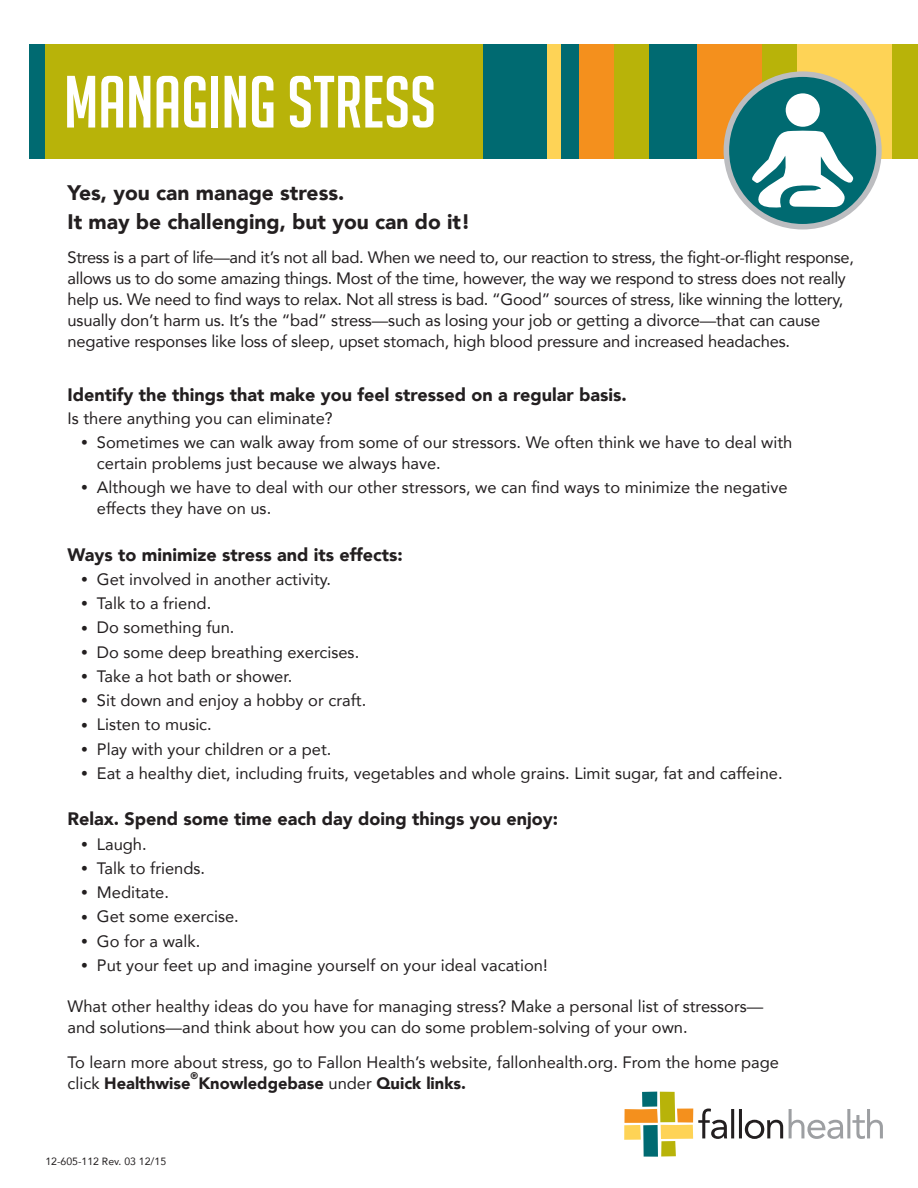
<style>
.page{position:relative;width:918px;height:1188px;background:#fff}
.page>*{position:absolute;margin:0;border:0;box-sizing:border-box;transform-origin:0 0}
.t1{font:72px "Big Noodle Titling";color:#fff}
.t2{font:900 21px/28.5px "Avenir";color:#231f20}
.t3{font:900 18px "Avenir";color:#231f20}
.t4{font:16.5px/21px "Avenir";color:#231f20}
.t5{font:16.5px/21px "Avenir";letter-spacing:-.02em;color:#231f20}
.t6{font:900 16.5px "Avenir";color:#231f20}
.t7{font:10.5px "Avenir";color:#231f20}
.t8{font:900 9.6px "Avenir";color:#231f20}
.s1{font-size:13.5px}
.s2{font-weight:900}
.s3{font-weight:400}
</style>
<div class="page">
<div style="left:649px;top:45px;width:68px;height:114px;background:#006a71"></div>
<div style="left:44px;top:45px;width:456px;height:114px;background:#b8b309"></div>
<div style="left:697px;top:45px;width:66px;height:114px;background:#f4901d"></div>
<div style="left:561px;top:45px;width:19px;height:114px;background:#006a71"></div>
<div style="left:29px;top:45px;width:16px;height:114px;background:#006a71"></div>
<div style="left:483px;top:45px;width:64px;height:114px;background:#006a71"></div>
<div style="left:885px;top:45px;width:33px;height:114px;background:#b8b309"></div>
<div style="left:614px;top:45px;width:35px;height:114px;background:#b8b309"></div>
<div style="left:579px;top:45px;width:35px;height:114px;background:#f4901d"></div>
<div style="left:547px;top:45px;width:14px;height:114px;background:#fed356"></div>
<div style="left:797px;top:45px;width:95px;height:114px;background:#fed356"></div>
<div style="left:762px;top:45px;width:35px;height:114px;background:#b8b309"></div>
<svg style="left:789px;top:1109px;width:94px;height:30px"></svg>
<svg style="left:624px;top:1092px;width:159px;height:65px"></svg>
<div style="left:726px;top:74px;width:153px;height:153px;background:#006a71;border-radius:50%"></div>
<div style="left:786px;top:93px;width:34px;height:34px;background:#fff;border-radius:50%"></div>
<svg style="left:748px;top:130px;width:108px;height:79px"></svg>
<div style="left:724px;top:71px;width:158px;height:158px;border:6px solid #bcbdc0;border-radius:50%"></div>
<h1 class="t1" style="left:64px;top:63px;width:374px">MANAGING STRESS</h1>
<p class="t2" style="left:68px;top:178px;width:404px">Yes, you can manage stress.<br>It may be challenging, but you can do it!</p>
<p class="t5" style="left:68px;top:247px;width:788px">Stress is a part of life—and it’s not all bad. When we need to, our reaction to stress, the fight-or-flight response, allows us to do some amazing things. Most of the time, however, the way we respond to stress does not really help us. We need to find ways to relax. Not all stress is bad. “Good” sources of stress, like winning the lottery, usually don’t harm us. It’s the “bad” stress—such as losing your job or getting a divorce—that can cause negative responses like loss of sleep, upset stomach, high blood pressure and increased headaches.</p>
<p class="t3" style="left:68px;top:379px;width:561px">Identify the things that make you feel stressed on a regular basis.</p>
<p class="t4" style="left:68px;top:407px;width:267px">Is there anything you can eliminate?</p>
<p class="t4" style="left:97px;top:431px;width:697px;text-indent:-16px"><span class="s1">•</span> Sometimes we can walk away from some of our stressors. We often think we have to deal with certain problems just because we always have.</p>
<p class="t4" style="left:97px;top:476px;width:692px;text-indent:-16px"><span class="s1">•</span> Although we have to deal with our other stressors, we can find ways to minimize the negative effects they have on us.</p>
<p class="t3" style="left:68px;top:539px;width:337px">Ways to minimize stress and its effects:</p>
<p class="t4" style="left:81px;top:568px;width:252px"><span class="s1">•</span> Get involved in another activity.</p>
<p class="t4" style="left:81px;top:592px;width:132px"><span class="s1">•</span> Talk to a friend.</p>
<p class="t4" style="left:81px;top:617px;width:155px"><span class="s1">•</span> Do something fun.</p>
<p class="t4" style="left:81px;top:641px;width:280px"><span class="s1">•</span> Do some deep breathing exercises.</p>
<p class="t4" style="left:81px;top:665px;width:213px"><span class="s1">•</span> Take a hot bath or shower.</p>
<p class="t4" style="left:81px;top:689px;width:287px"><span class="s1">•</span> Sit down and enjoy a hobby or craft.</p>
<p class="t4" style="left:81px;top:714px;width:132px"><span class="s1">•</span> Listen to music.</p>
<p class="t4" style="left:81px;top:738px;width:252px"><span class="s1">•</span> Play with your children or a pet.</p>
<p class="t4" style="left:81px;top:762px;width:703px"><span class="s1">•</span> Eat a healthy diet, including fruits, vegetables and whole grains. Limit sugar, fat and caffeine.</p>
<p class="t3" style="left:68px;top:804px;width:492px">Relax. Spend some time each day doing things you enjoy:</p>
<p class="t4" style="left:81px;top:833px;width:67px"><span class="s1">•</span> Laugh.</p>
<p class="t4" style="left:81px;top:857px;width:126px"><span class="s1">•</span> Talk to friends.</p>
<p class="t4" style="left:81px;top:881px;width:90px"><span class="s1">•</span> Meditate.</p>
<p class="t4" style="left:81px;top:906px;width:159px"><span class="s1">•</span> Get some exercise.</p>
<p class="t4" style="left:81px;top:930px;width:121px"><span class="s1">•</span> Go for a walk.</p>
<p class="t4" style="left:81px;top:954px;width:468px"><span class="s1">•</span> Put your feet up and imagine yourself on your ideal vacation!</p>
<p class="t4" style="left:68px;top:995px;width:697px">What other healthy ideas do you have for managing stress? Make a personal list of stressors— and solutions—and think about how you can do some problem-solving of your own.</p>
<p class="t4" style="left:68px;top:1051px;width:713px">To learn more about stress, go to Fallon Health’s website, fallonhealth.org. From the home page click <span class="s2">Healthwise</span></p>
<p class="t8" style="left:191px;top:1067px;width:9px">®</p>
<p class="t6" style="left:198px;top:1069px;width:269px">Knowledgebase <span class="s3">under</span> Quick links.</p>
<p class="t7" style="left:45px;top:1153px;width:122px">12-605-112 Rev. 03 12/15</p>
</div>
